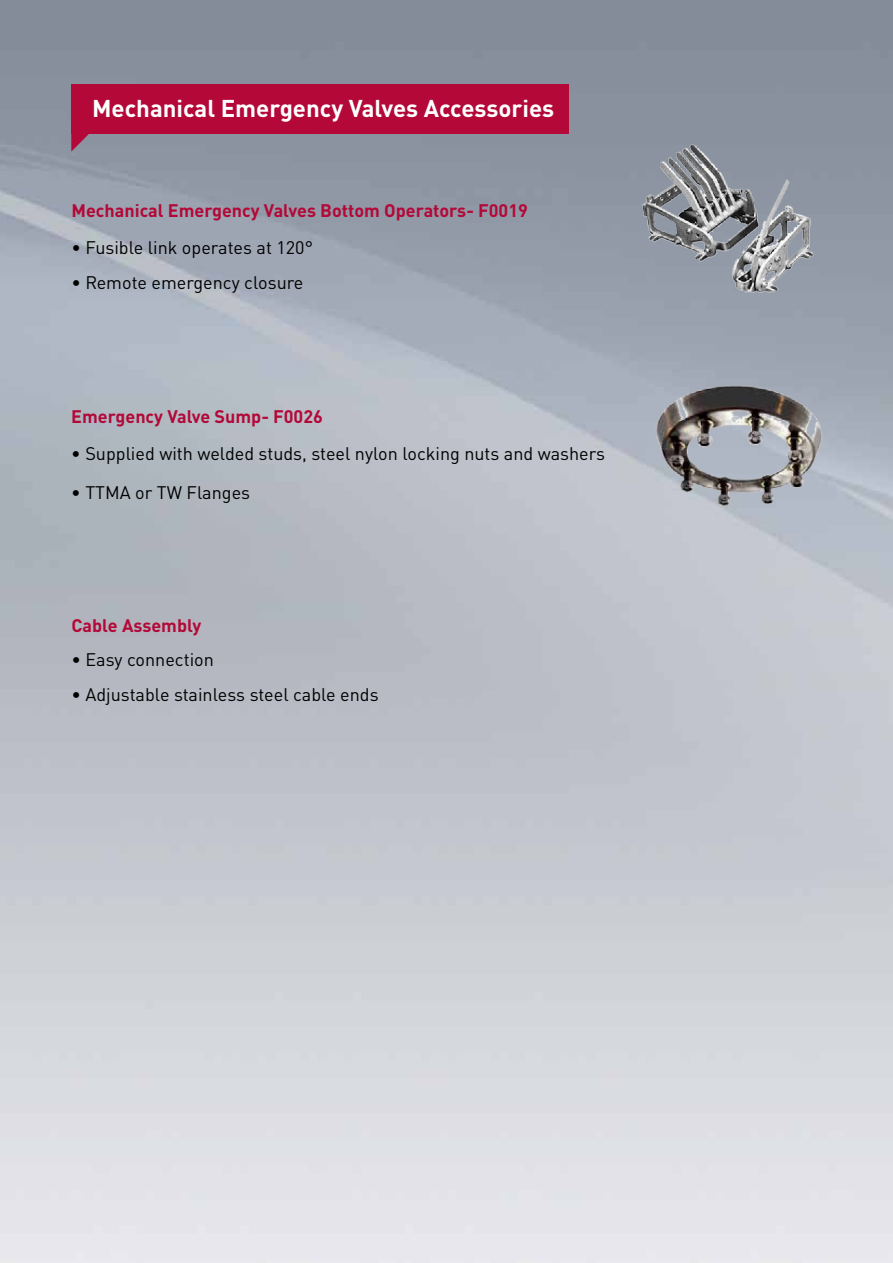
<style>
.page{position:relative;width:893px;height:1263px;background:#fff}
.page>*{position:absolute;margin:0;border:0;box-sizing:border-box;transform-origin:0 0}
.t1{font:700 24px "DINOT";color:#fff}
.t2{font:18px "DINOT";color:#000}
.t3{font:700 18px "DINOT";color:#b30838}
</style>
<div class="page">
<img style="left:0;top:0;width:893px;height:1263px">
<div style="left:71px;top:84px;width:497px;height:50px;background:#b30838"></div>
<svg style="left:71px;top:134px;width:29px;height:18px"></svg>
<img style="left:635px;top:140px;width:196px;height:163px">
<img style="left:635px;top:380px;width:196px;height:133px">
<h1 class="t1" style="left:92px;top:93px;width:464px">Mechanical Emergency Valves Accessories</h1>
<p class="t3" style="left:71px;top:198px;width:458px">Mechanical Emergency Valves Bottom Operators- F0019</p>
<p class="t2" style="left:71px;top:236px;width:243px">• Fusible link operates at 120°</p>
<p class="t2" style="left:71px;top:271px;width:233px">• Remote emergency closure</p>
<p class="t3" style="left:71px;top:405px;width:253px">Emergency Valve Sump- F0026</p>
<p class="t2" style="left:71px;top:442px;width:535px">• Supplied with welded studs, steel nylon locking nuts and washers</p>
<p class="t2" style="left:71px;top:481px;width:180px">• TTMA or TW Flanges</p>
<p class="t3" style="left:71px;top:613px;width:131px">Cable Assembly</p>
<p class="t2" style="left:71px;top:648px;width:144px">• Easy connection</p>
<p class="t2" style="left:71px;top:683px;width:309px">• Adjustable stainless steel cable ends</p>
</div>
